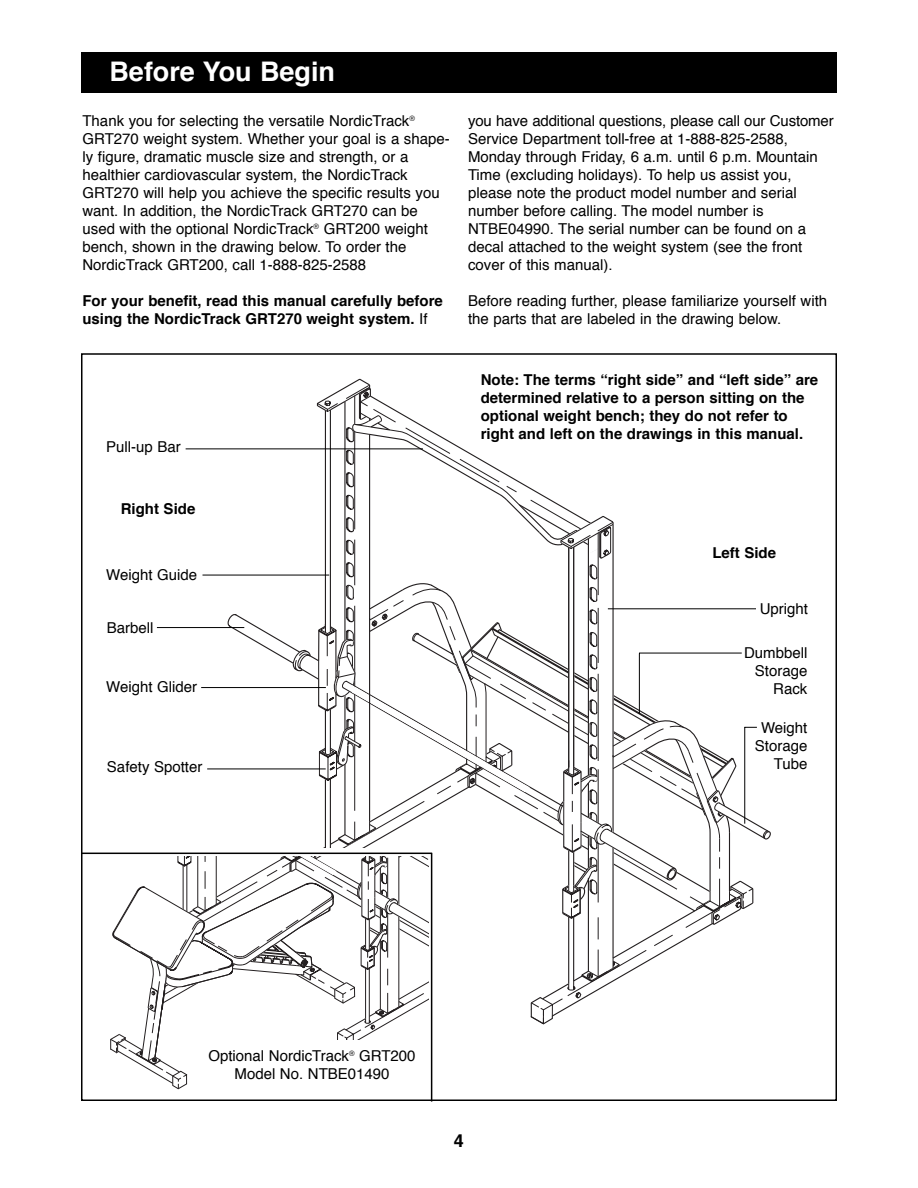
<style>
.page{position:relative;width:918px;height:1188px;background:#fff}
.page>*{position:absolute;margin:0;border:0;box-sizing:border-box;transform-origin:0 0}
.t1{font:700 27px "Helvetica";color:#fff}
.t2{font:700 18px "Helvetica";color:#000}
.t3{font:15px/18px "Helvetica";color:#000}
.t4{font:700 15px/18px "Helvetica";color:#000}
.s1{font-weight:400}
</style>
<div class="page">
<div style="left:81px;top:52px;width:756px;height:41px;background:#000"></div>
<hr style="left:431px;top:853px;width:1px;height:249px;background:#000">
<svg style="left:109px;top:378px;width:662px;height:712px"></svg>
<hr style="left:82px;top:853px;width:350px;height:1px;background:#000">
<div style="left:202px;top:1041px;width:220px;height:51px;background:#fff"></div>
<h1 class="t1" style="left:110px;top:62px;width:227px">Before You Begin</h1>
<p class="t3" style="left:82px;top:113px;width:369px">Thank you for selecting the versatile NordicTrack<sup>® </sup>GRT270 weight system. Whether your goal is a shape&shy;ly figure, dramatic muscle size and strength, or a healthier cardiovascular system, the NordicTrack GRT270 will help you achieve the specific results you want. In addition, the NordicTrack GRT270 can be used with the optional NordicTrack<sup>®</sup> GRT200 weight bench, shown in the drawing below. To order the NordicTrack GRT200, call 1-888-825-2588</p>
<p class="t4" style="left:82px;top:293px;width:362px">For your benefit, read this manual carefully before using the NordicTrack GRT270 weight system. <span class="s1">If</span></p>
<p class="t3" style="left:106px;top:440px;width:76px">Pull-up Bar</p>
<p class="t4" style="left:121px;top:501px;width:76px">Right Side</p>
<p class="t3" style="left:106px;top:567px;width:92px">Weight Guide</p>
<p class="t3" style="left:107px;top:620px;width:48px">Barbell</p>
<p class="t3" style="left:106px;top:679px;width:92px">Weight Glider</p>
<p class="t3" style="left:107px;top:760px;width:97px">Safety Spotter</p>
<p class="t3" style="left:468px;top:113px;width:367px">you have additional questions, please call our Customer Service Department toll-free at 1-888-825-2588, Monday through Friday, 6 a.m. until 6 p.m. Mountain Time (excluding holidays). To help us assist you, please note the product model number and serial number before calling. The model number is NTBE04990. The serial number can be found on a decal attached to the weight system (see the front cover of this manual).</p>
<p class="t3" style="left:468px;top:293px;width:361px">Before reading further, please familiarize yourself with the parts that are labeled in the drawing below.</p>
<p class="t4" style="left:481px;top:372px;width:339px">Note: The terms “right side” and “left side” are determined relative to a person sitting on the optional weight bench; they do not refer to right and left on the drawings in this manual.</p>
<p class="t4" style="left:712px;top:545px;width:65px">Left Side</p>
<p class="t3" style="left:760px;top:601px;width:50px">Upright</p>
<p class="t3" style="left:744px;top:645px;width:65px;text-align:right">Dumbbell<br>Storage<br>Rack</p>
<p class="t3" style="left:755px;top:720px;width:54px;text-align:right">Weight<br>Storage<br>Tube</p>
<p class="t3" style="left:208px;top:1048px;width:209px;text-align:center">Optional NordicTrack<sup>®</sup> GRT200<br>Model No. NTBE01490</p>
<p class="t2" style="left:454px;top:1134px;width:12px">4</p>
</div>
